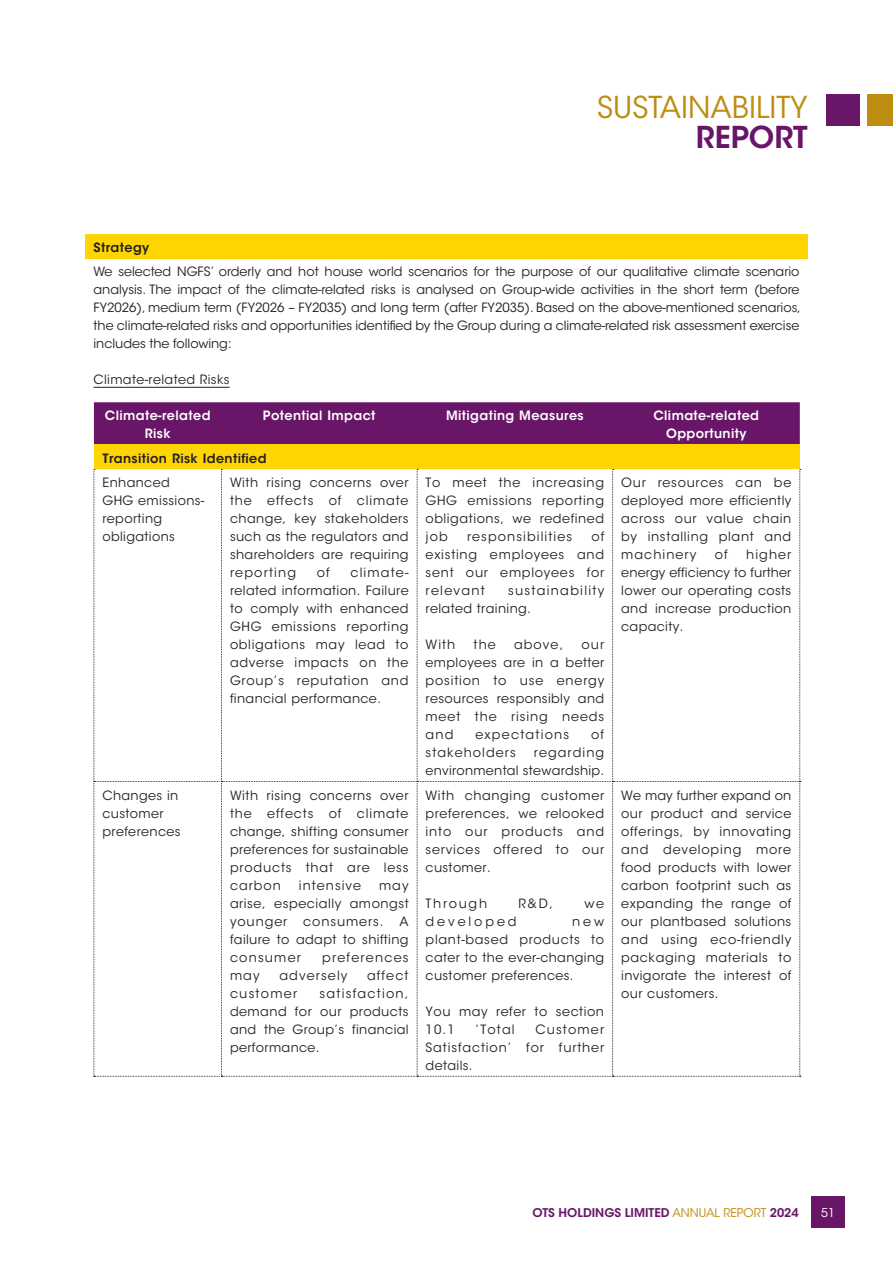
<style>
.page{position:relative;width:893px;height:1263px;background:#fff}
.page>*{position:absolute;margin:0;border:0;box-sizing:border-box;transform-origin:0 0}
.t1{font:30px "ITC Avant Garde Std";color:#bd8d11}
.t2{font:600 30px "ITC Avant Garde Std";color:#691668}
.t3{font:12.75px/18px "ITC Avant Garde Std";letter-spacing:.045em;color:#231f20;text-align:justify}
.t4{font:600 12.75px/18px "ITC Avant Garde Std";letter-spacing:.03em;color:#fff;text-align:center}
.t5{font:12.75px/18px "ITC Avant Garde Std";letter-spacing:.02em;color:#231f20;text-align:right}
.t6{font:600 12.75px "ITC Avant Garde Std";letter-spacing:.03em;color:#231f20}
.t7{font:12.75px/18px "ITC Avant Garde Std";letter-spacing:.065em;color:#231f20}
.t8{font:12.75px "ITC Avant Garde Std";letter-spacing:.085em;color:#231f20}
.t9{font:12.75px "ITC Avant Garde Std";letter-spacing:.095em;color:#231f20}
.t10{font:12.75px "ITC Avant Garde Std";letter-spacing:.08em;color:#231f20}
.t11{font:12.75px "ITC Avant Garde Std";letter-spacing:.23em;color:#231f20}
.t12{font:12.75px "ITC Avant Garde Std";letter-spacing:.1em;color:#231f20}
.t13{font:12.75px "ITC Avant Garde Std";letter-spacing:.135em;color:#231f20}
.t14{font:600 12px "ITC Avant Garde Std";color:#691668}
.t15{font:12px "ITC Avant Garde Std";color:#fff}
.s1{font-weight:400;color:#bd8d11}
</style>
<div class="page">
<div style="left:85px;top:234px;width:723px;height:24px;background:#fed503"></div>
<hr style="left:94px;top:387px;width:136px;height:1px;background:#231f20">
<div style="left:94px;top:402px;width:706px;height:43px;background:#691668"></div>
<div style="left:94px;top:445px;width:706px;height:24px;background:#fed503"></div>
<svg style="left:94px;top:469px;width:707px;height:608px"></svg>
<div style="left:811px;top:1196px;width:34px;height:32px;background:#691668"></div>
<div style="left:826px;top:95px;width:34px;height:31px;background:#691668"></div>
<div style="left:867px;top:95px;width:26px;height:31px;background:#bd8d11"></div>
<h1 class="t1" style="left:597px;top:89px;width:212px">SUSTAINABILITY</h1>
<h1 class="t2" style="left:696px;top:118px;width:113px">REPORT</h1>
<p class="t6" style="left:94px;top:239px;width:57px">Strategy</p>
<p class="t3" style="left:94px;top:263px;width:709px">We selected NGFS’ orderly and hot house world scenarios for the purpose of our qualitative climate scenario analysis. The impact of the climate-related risks is analysed on Group-wide activities in the short term (before FY2026), medium term (FY2026 – FY2035) and long term (after FY2035). Based on the above-mentioned scenarios, the climate-related risks and opportunities identified by the Group during a climate-related risk assessment exercise includes the following:</p>
<p class="t3" style="left:94px;top:371px;width:138px">Climate-related Risks</p>
<p class="t4" style="left:105px;top:407px;width:107px">Climate-related<br>Risk</p>
<p class="t4" style="left:263px;top:407px;width:114px">Potential Impact</p>
<p class="t4" style="left:446px;top:407px;width:139px">Mitigating Measures</p>
<p class="t4" style="left:653px;top:407px;width:107px">Climate-related<br>Opportunity</p>
<p class="t6" style="left:102px;top:450px;width:166px">Transition Risk Identified</p>
<p class="t3" style="left:102px;top:474px;width:103px;text-align:left">Enhanced<br>GHG emissions&shy;reporting obligations</p>
<p class="t3" style="left:230px;top:474px;width:180px">With rising concerns over the effects of climate change, key stakeholders such as the regulators and shareholders are requiring reporting</p>
<p class="t3" style="left:621px;top:474px;width:172px">Our resources can be deployed more efficiently across our value chain by installing plant and machinery</p>
<p class="t3" style="left:426px;top:474px;width:180px">To meet the increasing GHG emissions reporting obligations, we redefined job</p>
<p class="t3" style="left:426px;top:528px;width:180px;text-indent:166px">of existing employees and sent our employees for relevant</p>
<p class="t8" style="left:467px;top:529px;width:107px">responsibilities</p>
<p class="t3" style="left:715px;top:546px;width:14px">of</p>
<p class="t3" style="left:621px;top:546px;width:172px;text-indent:125px">higher energy efficiency to further lower our operating costs and increase production capacity.</p>
<p class="t3" style="left:317px;top:564px;width:15px">of</p>
<p class="t3" style="left:230px;top:564px;width:180px;text-indent:120px">climate&shy;related information. Failure to comply with enhanced GHG emissions reporting obligations may lead to adverse impacts on the Group’s reputation and financial performance.</p>
<p class="t7" style="left:426px;top:582px;width:180px;text-indent:82px">sustainability related training.</p>
<p class="t3" style="left:426px;top:636px;width:31px">With</p>
<p class="t3" style="left:474px;top:636px;width:24px">the</p>
<p class="t3" style="left:514px;top:636px;width:51px">above,</p>
<p class="t3" style="left:426px;top:636px;width:180px;text-indent:156px">our employees are in a better position to use energy resources responsibly and meet the rising needs and</p>
<p class="t9" style="left:475px;top:727px;width:95px">expectations</p>
<p class="t3" style="left:591px;top:726px;width:15px">of</p>
<p class="t10" style="left:426px;top:745px;width:92px">stakeholders</p>
<p class="t5" style="left:426px;top:744px;width:180px">regarding<br>environmental stewardship.</p>
<p class="t3" style="left:102px;top:786px;width:80px;text-align:left">Changes in customer preferences</p>
<p class="t3" style="left:230px;top:786px;width:180px">With rising concerns over the effects of climate change, shifting consumer preferences for sustainable products that are less carbon</p>
<p class="t10" style="left:299px;top:878px;width:64px">intensive</p>
<p class="t3" style="left:230px;top:876px;width:180px;text-indent:149px">may arise, especially amongst younger consumers. A failure to adapt to shifting consumer</p>
<p class="t9" style="left:322px;top:950px;width:88px">preferences</p>
<p class="t3" style="left:230px;top:966px;width:31px">may</p>
<p class="t8" style="left:279px;top:968px;width:70px">adversely</p>
<p class="t3" style="left:367px;top:966px;width:43px">affect</p>
<p class="t12" style="left:230px;top:986px;width:69px">customer</p>
<p class="t3" style="left:230px;top:984px;width:180px;text-indent:89px">satisfaction, demand for our products and the Group’s financial performance.</p>
<p class="t3" style="left:426px;top:786px;width:180px">With changing customer preferences, we relooked into our products and services offered to our customer.</p>
<p class="t13" style="left:426px;top:896px;width:63px">Through</p>
<p class="t3" style="left:518px;top:894px;width:36px">R&amp;D,</p>
<p class="t3" style="left:584px;top:894px;width:21px">we</p>
<p class="t11" style="left:426px;top:914px;width:93px">developed</p>
<p class="t3" style="left:426px;top:912px;width:180px;text-indent:147px">new plant-based products to cater to the ever-changing customer preferences.</p>
<p class="t3" style="left:426px;top:1003px;width:180px">You may refer to section<br>10.1</p>
<p class="t3" style="left:426px;top:1021px;width:180px;text-indent:110px">Customer Satisfaction’ for further details.</p>
<p class="t3" style="left:475px;top:1021px;width:41px">’Total</p>
<p class="t3" style="left:621px;top:787px;width:172px">We may further expand on our product and service offerings, by innovating and developing more food products with lower carbon footprint such as expanding the range of our plantbased solutions and using eco-friendly packaging materials to invigorate the interest of our customers.</p>
<p class="t14" style="left:533px;top:1204px;width:268px">OTS HOLDINGS LIMITED <span class="s1">ANNUAL REPORT</span> 2024</p>
<p class="t15" style="left:821px;top:1205px;width:15px">51</p>
</div>
